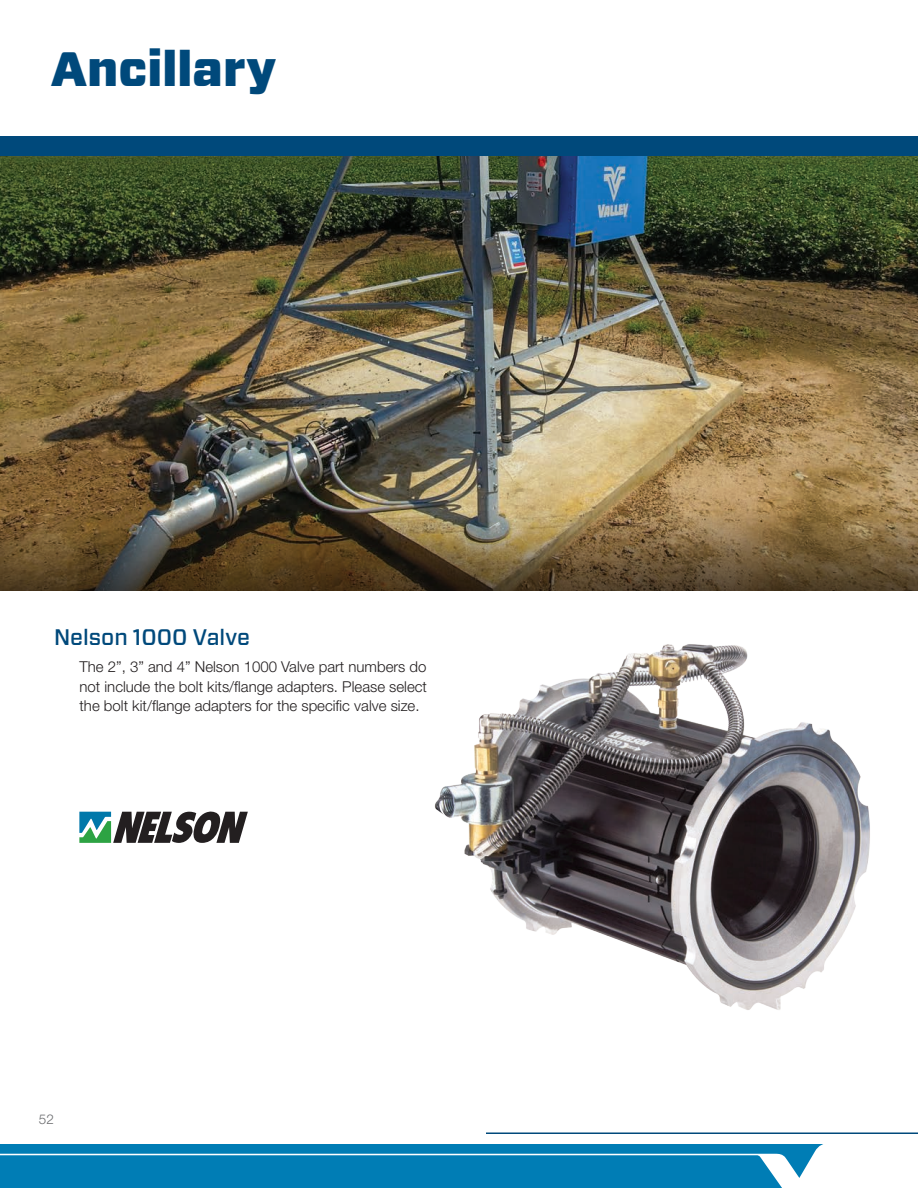
<style>
.page{position:relative;width:918px;height:1188px;background:#fff}
.page>*{position:absolute;margin:0;border:0;box-sizing:border-box;transform-origin:0 0}
.t1{font:900 48px "Forza";color:#00497b}
.t2{font:500 22.5px "Forza";color:#00497b}
.t3{font:300 15px/19.5px "Helvetica Neue LT Pro";color:#231f20;text-align:justify}
.t4{font:300 13.5px "Helvetica Neue LT Pro";color:#6c6d70}
</style>
<div class="page">
<img style="left:0;top:156px;width:918px;height:353px">
<div style="left:0;top:137px;width:918px;height:19px;background:#00497b"></div>
<svg style="left:79px;top:811px;width:169px;height:32px"></svg>
<img style="left:434px;top:644px;width:436px;height:366px">
<hr style="left:486px;top:1132px;width:432px;height:2px;background:#00497b">
<svg style="left:0;top:509px;width:918px;height:82px;background:#665234"></svg>
<svg style="left:0;top:1144px;width:823px;height:44px;background:#1286ba"></svg>
<h1 class="t1" style="left:51px;top:37px;width:227px">Ancillary</h1>
<h2 class="t2" style="left:54px;top:623px;width:197px">Nelson 1000 Valve</h2>
<p class="t3" style="left:80px;top:657px;width:349px">The 2”, 3” and 4” Nelson 1000 Valve part numbers do not include the bolt kits/flange adapters. Please select the bolt kit/flange adapters for the specific valve size.</p>
<p class="t4" style="left:39px;top:1111px;width:17px">52</p>
</div>
